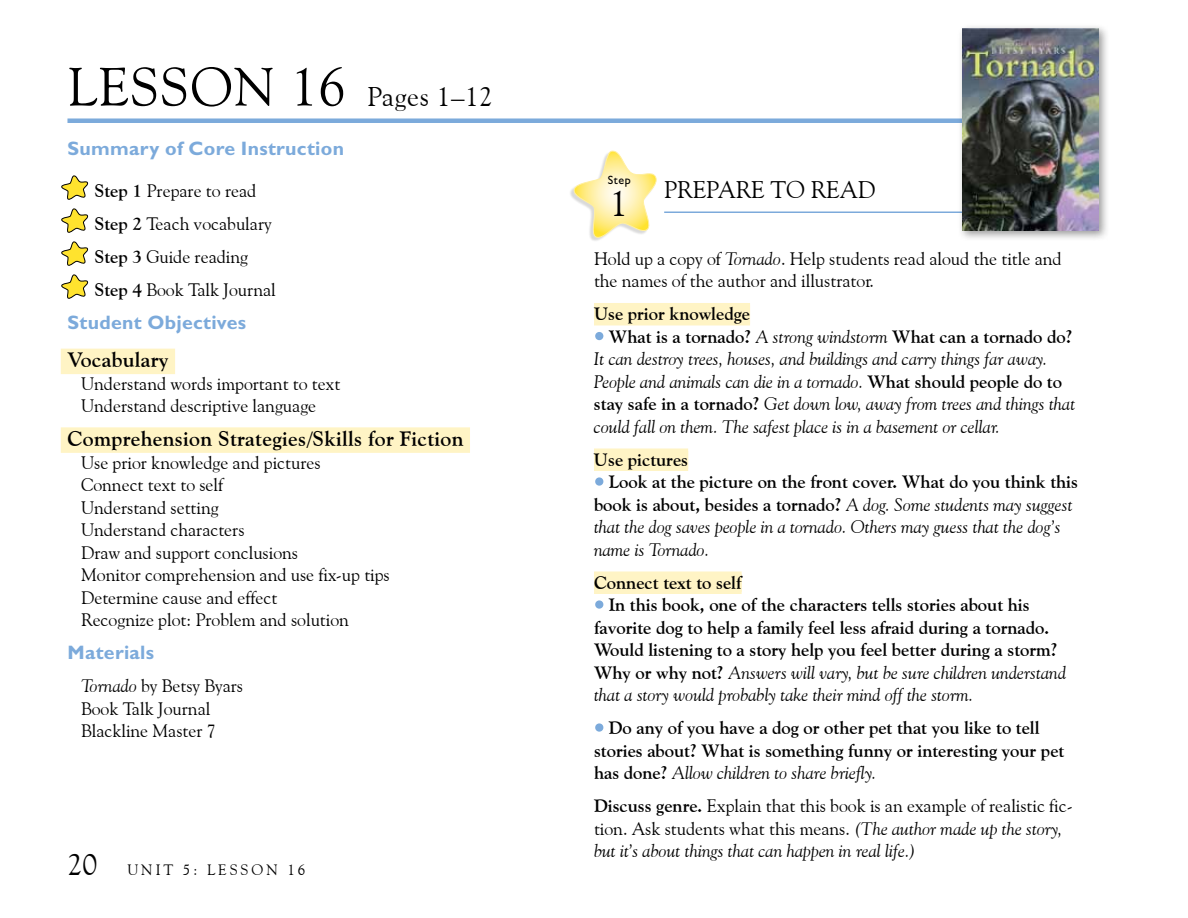
<style>
.page{position:relative;width:1188px;height:918px;background:#fff}
.page>*{position:absolute;margin:0;border:0;box-sizing:border-box;transform-origin:0 0}
.t1{font:54px "Goudy Old Style BT";color:#000}
.t2{font:36px "Goudy Old Style BT";color:#000}
.t3{font:30px "Goudy Old Style BT";color:#000}
.t4{font:27px "Goudy Old Style BT";letter-spacing:.025em;color:#000}
.t5{font:24px "Goudy Old Style BT";color:#000}
.t6{font:700 21px "Goudy Old Style BT";letter-spacing:.015em;color:#000}
.t7{font:700 19.5px "Gill Sans";letter-spacing:.015em;color:#7caadb}
.t8{font:18px/22.5px "Goudy Old Style BT";color:#000}
.t9{font:italic 18px/22.5px "Goudy Old Style BT";color:#000}
.t10{font:700 18px/22.5px "Goudy Old Style BT";color:#000}
.t11{font:15px "Goudy Old Style BT";letter-spacing:.2em;color:#000}
.t12{font:12px "Gill Sans";color:#000}
.s1{font-weight:700}
.s2{font-style:italic}
.s3{font-style:normal;color:#7caadb}
.s4{font-weight:700;font-style:normal}
.s5{font-weight:400;color:#7caadb}
.s6{font-weight:400;font-style:italic}
</style>
<div class="page">
<hr style="left:664px;top:212px;width:416px;height:1px;background:#7caadb">
<div style="left:594px;top:303px;width:156px;height:22px;background:#fff4c5"></div>
<div style="left:594px;top:448px;width:94px;height:23px;background:#fff4c5"></div>
<div style="left:594px;top:571px;width:148px;height:23px;background:#fff4c5"></div>
<svg style="left:595px;top:332px;width:9px;height:9px"></svg>
<svg style="left:595px;top:477px;width:9px;height:9px"></svg>
<svg style="left:595px;top:600px;width:9px;height:9px"></svg>
<svg style="left:595px;top:723px;width:9px;height:9px"></svg>
<div style="left:569px;top:152px;width:87px;height:90px;background:#000;opacity:.15"></div>
<svg style="left:572px;top:150px;width:85px;height:91px"></svg>
<div style="left:67px;top:118px;width:1013px;height:5px;background:#7caadb"></div>
<div style="left:61px;top:349px;width:114px;height:25px;background:#fff4c5"></div>
<div style="left:61px;top:427px;width:409px;height:26px;background:#fff4c5"></div>
<svg style="left:61px;top:176px;width:28px;height:24px"></svg>
<svg style="left:61px;top:209px;width:28px;height:24px"></svg>
<svg style="left:61px;top:242px;width:28px;height:24px"></svg>
<svg style="left:61px;top:275px;width:28px;height:24px"></svg>
<div style="left:957px;top:23px;width:153px;height:219px;background:#000;opacity:.4"></div>
<img style="left:962px;top:28px;width:136px;height:203px">
<h1 class="t1" style="left:67px;top:54px;width:67px">Lesson</h1>
<h1 class="t1" style="left:291px;top:54px;width:56px">16</h1>
<p class="t7" style="left:68px;top:136px;width:278px">Summary of Core Instruction</p>
<p class="t8" style="left:95px;top:174px;width:183px;line-height:33px"><span class="s1">Step 1</span> Prepare to read<br><span class="s1">Step 2</span> Teach vocabulary<br><span class="s1">Step 3</span> Guide reading<br><span class="s1">Step 4</span> Book Talk Journal</p>
<p class="t7" style="left:68px;top:311px;width:180px">Student Objectives</p>
<p class="t6" style="left:68px;top:347px;width:103px">Vocabulary</p>
<p class="t8" style="left:81px;top:372px;width:261px">Understand words important to text<br>Understand descriptive language</p>
<p class="t6" style="left:68px;top:426px;width:398px">Comprehension Strategies/Skills for Fiction</p>
<p class="t8" style="left:81px;top:451px;width:310px">Use prior knowledge and pictures<br>Connect text to self<br>Understand setting<br>Understand characters<br>Draw and support conclusions<br>Monitor comprehension and use fix-up tips<br>Determine cause and effect<br>Recognize plot: Problem and solution</p>
<p class="t7" style="left:68px;top:641px;width:88px">Materials</p>
<p class="t8" style="left:81px;top:674px;width:164px"><span class="s2">Tornado</span> by Betsy Byars<br>Book Talk Journal<br>Blackline Master 7</p>
<h3 class="t4" style="left:368px;top:80px;width:127px">Pages 1–12</h3>
<h3 class="t3" style="left:68px;top:846px;width:31px">20</h3>
<p class="t11" style="left:127px;top:860px;width:179px">UNIT 5: LESSON 16</p>
<p class="t12" style="left:608px;top:173px;width:25px">Step</p>
<h2 class="t2" style="left:610px;top:182px;width:19px">1</h2>
<h3 class="t5" style="left:664px;top:175px;width:29px">Prepare</h3>
<h3 class="t5" style="left:770px;top:175px;width:73px">to Read</h3>
<p class="t8" style="left:594px;top:247px;width:469px">Hold up a copy of <span class="s2">Tornado</span>. Help students read aloud the title and the names of the author and illustrator.</p>
<p class="t10" style="left:594px;top:302px;width:158px">Use prior knowledge</p>
<p class="t9" style="left:594px;top:325px;width:483px"><span class="s3">•</span> <span class="s4">What is a tornado?</span> A strong windstorm <span class="s4">What can a tornado do?<br></span>It can destroy trees, houses, and buildings and carry things far away.<br>People and animals can die in a tornado. <span class="s4">What should people do to stay safe in a tornado?</span> Get down low, away from trees and things that could fall on them. The safest place is in a basement or cellar.</p>
<p class="t10" style="left:594px;top:448px;width:96px">Use pictures</p>
<p class="t9" style="left:594px;top:470px;width:486px"><span class="s3">•</span> <span class="s4">Look at the picture on the front cover. What do you think this book is about, besides a tornado?</span> A dog. Some students may suggest that the dog saves people in a tornado. Others may guess that the dog’s name is Tornado.</p>
<p class="t10" style="left:594px;top:571px;width:149px">Connect text to self</p>
<p class="t10" style="left:594px;top:593px;width:474px"><span class="s5">•</span> In this book, one of the characters tells stories about his favorite dog to help a family feel less afraid during a tornado.<br>Would listening to a story help you feel better during a storm?<br>Why or why not? <span class="s6">Answers will vary, but be sure children understand that a story would probably take their mind off the storm.</span></p>
<p class="t10" style="left:594px;top:716px;width:472px"><span class="s5">•</span> Do any of you have a dog or other pet that you like to tell stories about? What is something funny or interesting your pet has done? <span class="s6">Allow children to share briefly.</span></p>
<p class="t8" style="left:594px;top:794px;width:480px"><span class="s1">Discuss genre.</span> Explain that this book is an example of realistic fic&shy;tion. Ask students what this means. <span class="s2">(The author made up the story, but it’s about things that can happen in real life.)</span></p>
</div>
